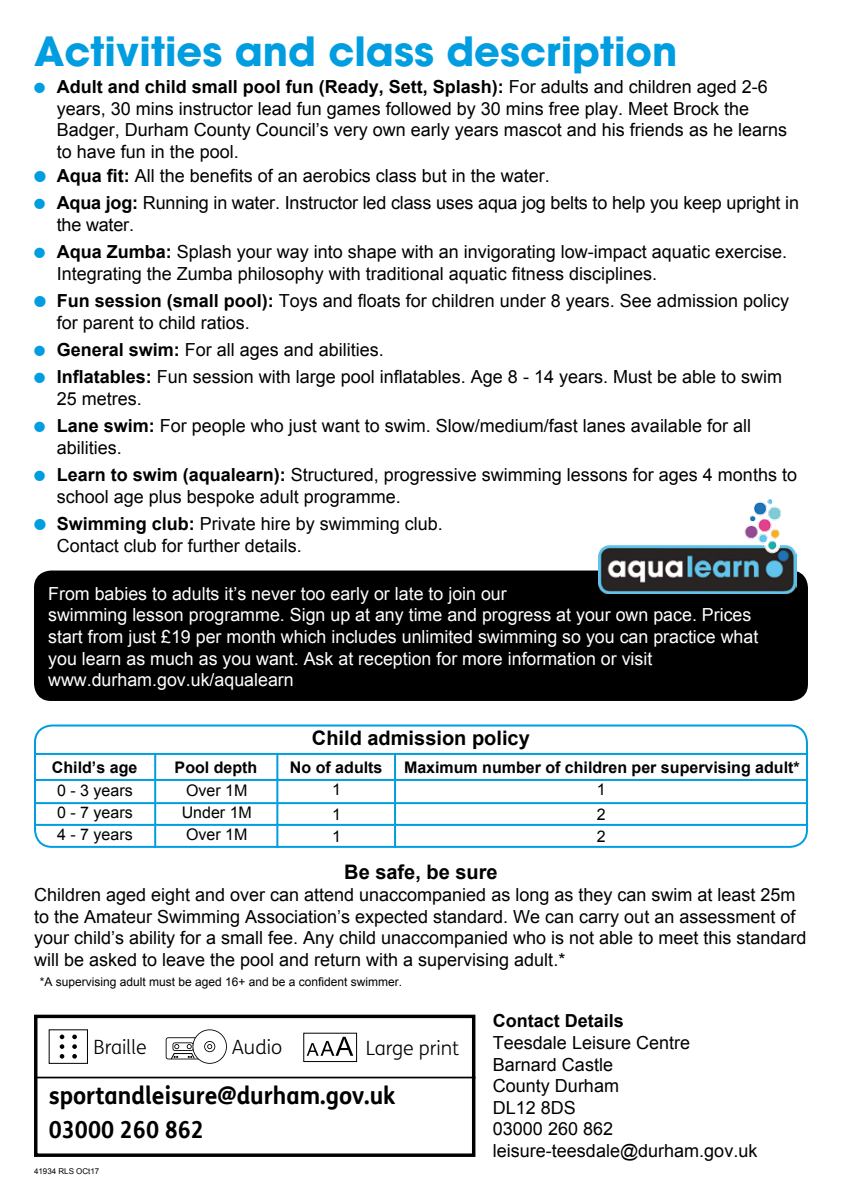
<style>
.page{position:relative;width:842px;height:1191px;background:#fff}
.page>*{position:absolute;margin:0;border:0;box-sizing:border-box;transform-origin:0 0}
.t1{font:700 40px "Avant Garde";color:#009ee0}
.t2{font:700 24.2px "FS Me";color:#000;scale:.95 1}
.t3{font:700 23.4px "FS Me";color:#000;scale:.95 1}
.t4{font:700 20px "Arial";color:#000}
.t5{font:300 19.6px "FS Me";color:#000}
.t6{font:18px/21.6px "Arial";color:#000}
.t7{font:18px/21.6px "Arial";color:#fff}
.t8{font:700 18px "Arial";color:#000}
.t9{font:700 16px "Arial";color:#000}
.t10{font:16px/22px "Arial";color:#000}
.t11{font:12px "Arial";color:#000}
.t12{font:8px "Arial";color:#000}
.s1{font-family:"Monotype Sorts";font-size:14px;color:#009ee0}
.s2{font-weight:700}
.s3{font-family:"Monotype Sorts";font-size:15px;color:#009ee0}
</style>
<div class="page">
<div style="left:34px;top:1014px;width:441px;height:143px;border:3px solid #000"></div>
<svg style="left:60px;top:1034px;width:4px;height:24px"></svg>
<svg style="left:72px;top:1034px;width:5px;height:24px"></svg>
<div style="left:303px;top:1032px;width:54px;height:30px;border:1px solid #000"></div>
<svg style="left:307px;top:1036px;width:46px;height:19px"></svg>
<svg style="left:166px;top:1037px;width:33px;height:23px"></svg>
<div style="left:193px;top:1029px;width:33px;height:34px;background:#fff;border-radius:50%"></div>
<div style="left:193px;top:1029px;width:34px;height:34px;border:2px solid #000;border-radius:50%"></div>
<div style="left:204px;top:1041px;width:11px;height:11px;border:2px solid #000;border-radius:50%"></div>
<svg style="left:207px;top:1044px;width:5px;height:5px"></svg>
<hr style="left:34px;top:1076px;width:441px;height:2px;background:#000">
<div style="left:34px;top:724px;width:774px;height:124px;border:2px solid #009ee0;border-radius:17px"></div>
<hr style="left:34px;top:753px;width:773px;height:2px;background:#009ee0">
<hr style="left:34px;top:779px;width:773px;height:2px;background:#009ee0">
<hr style="left:34px;top:802px;width:773px;height:2px;background:#009ee0">
<hr style="left:34px;top:824px;width:773px;height:2px;background:#009ee0">
<hr style="left:276px;top:754px;width:2px;height:94px;background:#009ee0">
<hr style="left:154px;top:754px;width:2px;height:94px;background:#009ee0">
<hr style="left:394px;top:754px;width:2px;height:94px;background:#009ee0">
<div style="left:34px;top:570px;width:774px;height:131px;background:#000;border-radius:17px"></div>
<img style="left:598px;top:499px;width:199px;height:94px">
<h1 class="t1" style="left:34px;top:25px;width:645px">Activities and class description</h1>
<p class="t6" style="left:57px;top:76px;width:732px;text-indent:-23px"><span class="s1">l</span> <span class="s2">Adult and child small pool fun (Ready, Sett, Splash):</span> For adults and children aged 2-6 years, 30 mins instructor lead fun games followed by 30 mins free play. Meet Brock the Badger, Durham County Council’s very own early years mascot and his friends as he learns to have fun in the pool.</p>
<p class="t6" style="left:34px;top:162px;width:766px;line-height:27.2px"><span class="s3">l</span> <span class="s2">Aqua fit:</span> All the benefits of an aerobics class but in the water.<br><span class="s1">l</span> <span class="s2">Aqua jog:</span> Running in water. Instructor led class uses aqua jog belts to help you keep upright in</p>
<p class="t6" style="left:34px;top:211px;width:754px;line-height:27.2px;text-indent:23px">the water.<br><span class="s1">l</span> <span class="s2">Aqua Zumba:</span> Splash your way into shape with an invigorating low-impact aquatic exercise.</p>
<p class="t6" style="left:34px;top:260px;width:756px;line-height:27.2px;text-indent:23px">Integrating the Zumba philosophy with traditional aquatic fitness disciplines.<br><span class="s3">l</span> <span class="s2">Fun session (small pool):</span> Toys and floats for children under 8 years. See admission policy</p>
<p class="t6" style="left:34px;top:309px;width:750px;line-height:27.2px;text-indent:23px">for parent to child ratios.<br><span class="s1">l</span> <span class="s2">General swim:</span> For all ages and abilities.<br><span class="s1">l</span> <span class="s2">Inflatables:</span> Fun session with large pool inflatables. Age 8 - 14 years. Must be able to swim</p>
<p class="t6" style="left:34px;top:385px;width:718px;line-height:27.2px;text-indent:23px">25 metres.<br><span class="s1">l</span> <span class="s2">Lane swim:</span> For people who just want to swim. Slow/medium/fast lanes available for all</p>
<p class="t6" style="left:34px;top:434px;width:764px;line-height:27.2px;text-indent:23px">abilities.<br><span class="s1">l</span> <span class="s2">Learn to swim (aqualearn):</span> Structured, progressive swimming lessons for ages 4 months to</p>
<p class="t6" style="left:34px;top:483px;width:410px;line-height:27.2px;text-indent:23px">school age plus bespoke adult programme.<br><span class="s3">l</span> <span class="s2">Swimming club:</span> Private hire by swimming club.</p>
<p class="t6" style="left:57px;top:535px;width:247px">Contact club for further details.</p>
<p class="t7" style="left:48px;top:583px;width:712px">From babies to adults it’s never too early or late to join our<br>swimming lesson programme. Sign up at any time and progress at your own pace. Prices start from just £19 per month which includes unlimited swimming so you can practice what you learn as much as you want. Ask at reception for more information or visit www.durham.gov.uk/aqualearn</p>
<p class="t4" style="left:312px;top:725px;width:219px">Child admission policy</p>
<p class="t9" style="left:52px;top:757px;width:87px">Child’s age</p>
<p class="t9" style="left:175px;top:757px;width:84px">Pool depth</p>
<p class="t9" style="left:290px;top:757px;width:94px">No of adults</p>
<p class="t10" style="left:57px;top:780px;width:77px;text-align:justify">0 - 3 years 0 - 7 years 4 - 7 years</p>
<p class="t10" style="left:182px;top:779px;width:72px">Over 1M<br>Under 1M<br>Over 1M</p>
<p class="t10" style="left:332px;top:777px;width:10px;line-height:24.8px">1<br>1</p>
<p class="t10" style="left:332px;top:825px;width:10px">1</p>
<p class="t9" style="left:404px;top:757px;width:397px">Maximum number of children per supervising adult*</p>
<p class="t10" style="left:597px;top:777px;width:10px;line-height:24.8px">1<br>2</p>
<p class="t10" style="left:597px;top:825px;width:10px">2</p>
<p class="t4" style="left:344px;top:859px;width:155px">Be safe, be sure</p>
<p class="t6" style="left:34px;top:884px;width:774px">Children aged eight and over can attend unaccompanied as long as they can swim at least 25m to the Amateur Swimming Association’s expected standard. We can carry out an assessment of your child’s ability for a small fee. Any child unaccompanied who is not able to meet this standard will be asked to leave the pool and return with a supervising adult.*</p>
<p class="t11" style="left:40px;top:974px;width:364px">*A supervising adult must be aged 16+ and be a confident swimmer.</p>
<p class="t5" style="left:94px;top:1036px;width:55px">Braille</p>
<p class="t5" style="left:232px;top:1036px;width:52px">Audio</p>
<p class="t5" style="left:366px;top:1036px;width:95px">Large print</p>
<h2 class="t2" style="left:49px;top:1080px;width:366px">sportandleisure@durham.gov.uk</h2>
<p class="t3" style="left:49px;top:1114px;width:165px">03000 260 862</p>
<p class="t12" style="left:34px;top:1166px;width:67px">41934 RLS OCt17</p>
<p class="t8" style="left:493px;top:1009px;width:133px">Contact Details</p>
<p class="t6" style="left:493px;top:1032px;width:266px">Teesdale Leisure Centre<br>Barnard Castle<br>County Durham<br>DL12 8DS<br>03000 260 862 leisure-teesdale@durham.gov.uk</p>
</div>
